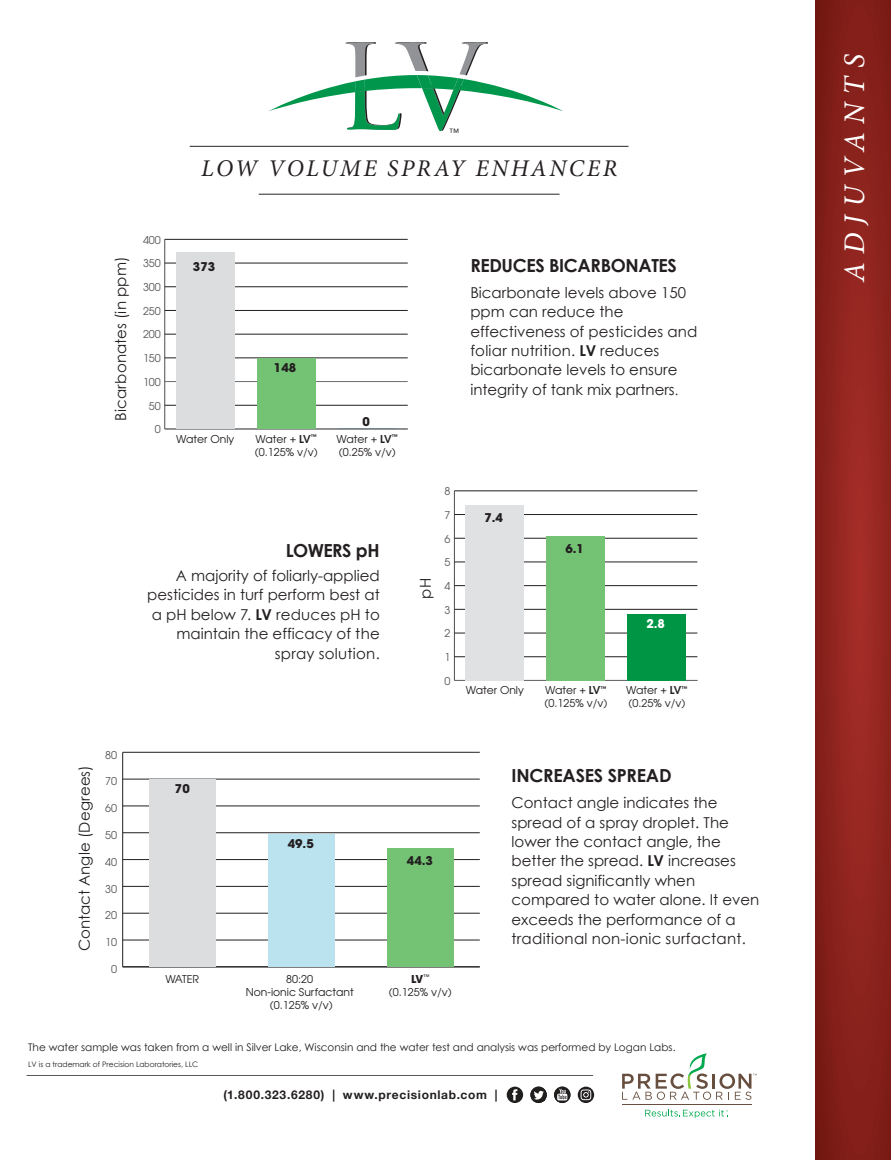
<style>
.page{position:relative;width:891px;height:1160px;background:#fff}
.page>*{position:absolute;margin:0;border:0;box-sizing:border-box;transform-origin:0 0}
.t1{font:italic 30px "Minion Pro";color:#fff}
.t2{font:italic 24px "Minion Pro";letter-spacing:.1em;color:#231f20}
.t3{font:700 18px "Century Gothic";letter-spacing:-.02em;color:#231f20}
.t4{font:15px/19.4px "Century Gothic";color:#231f20}
.t5{font:700 12px "Helvetica Neue";letter-spacing:.06em;color:#231f20}
.t6{font:700 12px "Avant Garde";color:#231f20}
.t7{font:700 12px "Avant Garde";color:#fff}
.t8{font:10.8px/12.9px "Avant Garde";color:#231f20}
.t9{font:10.8px "Avant Garde";color:#57585a}
.t10{font:10.5px "Century Gothic";color:#231f20}
.t11{font:10.5px "Avenir Next";color:#231f20}
.t12{font:7.5px "Century Gothic";color:#231f20}
.s1{font-weight:600}
.s2{font-weight:700}
.s3{font-size:12.75px}
</style>
<div class="page">
<hr style="left:122px;top:752px;width:1px;height:215px;background:#231f20">
<hr style="left:123px;top:966px;width:357px;height:1px;background:#231f20">
<hr style="left:123px;top:940px;width:357px;height:1px;background:#231f20">
<hr style="left:123px;top:913px;width:357px;height:1px;background:#231f20">
<hr style="left:123px;top:886px;width:357px;height:1px;background:#231f20">
<hr style="left:123px;top:859px;width:357px;height:1px;background:#231f20">
<hr style="left:123px;top:832px;width:357px;height:1px;background:#231f20">
<hr style="left:123px;top:806px;width:357px;height:1px;background:#231f20">
<hr style="left:123px;top:779px;width:357px;height:1px;background:#231f20">
<hr style="left:123px;top:752px;width:357px;height:1px;background:#231f20">
<div style="left:149px;top:779px;width:67px;height:188px;background:#dcdddf"></div>
<div style="left:268px;top:834px;width:67px;height:133px;background:#bae2ef"></div>
<div style="left:387px;top:848px;width:67px;height:119px;background:#74c374"></div>
<svg style="left:816px;top:0;width:75px;height:1160px;background:#8b221c"></svg>
<hr style="left:27px;top:1075px;width:566px;height:1px;background:#57585a">
<svg style="left:645px;top:1109px;width:83px;height:9px"></svg>
<hr style="left:622px;top:1104px;width:130px;height:1px;background:#674e3f">
<svg style="left:622px;top:1053px;width:135px;height:47px"></svg>
<div style="left:507px;top:1087px;width:16px;height:16px;background:#211e1e;border-radius:50%"></div>
<svg style="left:512px;top:1089px;width:5px;height:11px"></svg>
<div style="left:530px;top:1087px;width:17px;height:16px;background:#211e1e;border-radius:50%"></div>
<svg style="left:534px;top:1091px;width:10px;height:8px"></svg>
<svg style="left:554px;top:1087px;width:16px;height:16px"></svg>
<svg style="left:557px;top:1089px;width:10px;height:11px"></svg>
<svg style="left:578px;top:1087px;width:16px;height:16px"></svg>
<svg style="left:581px;top:1089px;width:10px;height:11px"></svg>
<hr style="left:259px;top:194px;width:301px;height:1px;background:#3e3e3f">
<hr style="left:190px;top:146px;width:438px;height:1px;background:#3e3e3f">
<svg style="left:268px;top:42px;width:295px;height:89px"></svg>
<hr style="left:454px;top:491px;width:1px;height:189px;background:#4b4c4d">
<hr style="left:454px;top:680px;width:243px;height:1px;background:#6c6d70">
<hr style="left:454px;top:656px;width:243px;height:1px;background:#231f20">
<hr style="left:454px;top:633px;width:243px;height:1px;background:#231f20">
<hr style="left:454px;top:609px;width:243px;height:1px;background:#231f20">
<hr style="left:454px;top:585px;width:243px;height:1px;background:#231f20">
<hr style="left:454px;top:562px;width:243px;height:1px;background:#231f20">
<hr style="left:454px;top:538px;width:243px;height:1px;background:#231f20">
<hr style="left:454px;top:514px;width:243px;height:1px;background:#231f20">
<hr style="left:454px;top:491px;width:243px;height:1px;background:#231f20">
<div style="left:466px;top:505px;width:58px;height:175px;background:#e0e1e3"></div>
<div style="left:547px;top:536px;width:58px;height:144px;background:#74c374"></div>
<div style="left:628px;top:614px;width:58px;height:66px;background:#009445"></div>
<hr style="left:164px;top:239px;width:1px;height:190px;background:#4b4c4d">
<hr style="left:165px;top:429px;width:243px;height:1px;background:#6c6d70">
<hr style="left:165px;top:405px;width:243px;height:1px;background:#231f20">
<hr style="left:165px;top:381px;width:243px;height:1px;background:#6c6d70">
<hr style="left:165px;top:358px;width:243px;height:1px;background:#231f20">
<hr style="left:165px;top:334px;width:243px;height:1px;background:#231f20">
<hr style="left:165px;top:310px;width:243px;height:1px;background:#231f20">
<hr style="left:165px;top:286px;width:243px;height:1px;background:#231f20">
<hr style="left:165px;top:263px;width:243px;height:1px;background:#231f20">
<hr style="left:165px;top:239px;width:243px;height:1px;background:#231f20">
<div style="left:176px;top:252px;width:58px;height:177px;background:#dcdddf"></div>
<div style="left:257px;top:359px;width:58px;height:70px;background:#74c374"></div>
<p class="t11" style="left:449px;top:123px;width:12px">™</p>
<p class="t2" style="left:201px;top:152px;width:417px">LOW VOLUME SPRAY ENHANCER</p>
<p class="t4" style="left:111px;top:421px;width:166px;rotate:-90deg">Bicarbonates (in ppm)</p>
<p class="t9" style="left:143px;top:233px;width:19px">400</p>
<p class="t9" style="left:143px;top:257px;width:19px">350</p>
<p class="t9" style="left:143px;top:280px;width:19px">300</p>
<p class="t9" style="left:143px;top:304px;width:19px">250</p>
<p class="t9" style="left:143px;top:328px;width:19px">200</p>
<p class="t9" style="left:143px;top:351px;width:19px">150</p>
<p class="t9" style="left:143px;top:375px;width:19px">100</p>
<p class="t9" style="left:149px;top:399px;width:13px">50</p>
<p class="t9" style="left:155px;top:423px;width:7px">0</p>
<p class="t6" style="left:193px;top:259px;width:24px">373</p>
<p class="t8" style="left:176px;top:432px;width:60px">Water Only</p>
<p class="t6" style="left:274px;top:359px;width:24px">148</p>
<p class="t8" style="left:255px;top:432px;width:64px">Water + <span class="s1">LV</span><sup>™ </sup>(0.125% v/v)</p>
<p class="t6" style="left:362px;top:414px;width:9px">0</p>
<p class="t8" style="left:337px;top:432px;width:63px">Water + <span class="s1">LV</span><sup>™ </sup>(0.25% v/v)</p>
<p class="t3" style="left:286px;top:539px;width:95px">LOWERS pH</p>
<p class="t4" style="left:147px;top:566px;width:234px;text-align:right">A majority of foliarly-applied pesticides in turf perform best at a pH below 7. <span class="s2">LV</span> reduces pH to maintain the efficacy of the spray solution.</p>
<p class="t9" style="left:105px;top:748px;width:13px">80</p>
<p class="t3" style="left:470px;top:254px;width:208px">REDUCES BICARBONATES</p>
<p class="t4" style="left:470px;top:283px;width:229px">Bicarbonate levels above 150 ppm can reduce the effectiveness of pesticides and foliar nutrition. <span class="s2">LV</span> reduces bicarbonate levels to ensure integrity of tank mix partners<span class="s3">.</span></p>
<p class="t4" style="left:415px;top:599px;width:22px;rotate:-90deg">pH</p>
<p class="t9" style="left:445px;top:484px;width:7px">8</p>
<p class="t9" style="left:445px;top:508px;width:7px">7</p>
<p class="t9" style="left:445px;top:532px;width:7px">6</p>
<p class="t9" style="left:445px;top:556px;width:7px">5</p>
<p class="t9" style="left:445px;top:579px;width:7px">4</p>
<p class="t9" style="left:445px;top:603px;width:7px">3</p>
<p class="t9" style="left:445px;top:627px;width:7px">2</p>
<p class="t9" style="left:445px;top:650px;width:7px">1</p>
<p class="t9" style="left:445px;top:674px;width:7px">0</p>
<p class="t6" style="left:484px;top:510px;width:20px">7.4</p>
<p class="t8" style="left:466px;top:684px;width:60px">Water Only</p>
<p class="t6" style="left:565px;top:540px;width:20px">6.1</p>
<p class="t7" style="left:646px;top:615px;width:20px">2.8</p>
<p class="t8" style="left:544px;top:684px;width:64px">Water + <span class="s1">LV</span><sup>™ </sup>(0.125% v/v)</p>
<p class="t8" style="left:626px;top:684px;width:63px">Water + <span class="s1">LV</span><sup>™ </sup>(0.25% v/v)</p>
<p class="t4" style="left:74px;top:951px;width:187px;rotate:-90deg">Contact Angle (Degrees)</p>
<p class="t3" style="left:512px;top:764px;width:162px">INCREASES SPREAD</p>
<p class="t9" style="left:105px;top:775px;width:13px">70</p>
<p class="t6" style="left:175px;top:781px;width:16px">70</p>
<p class="t4" style="left:512px;top:793px;width:249px">Contact angle indicates the spread of a spray droplet. The lower the contact angle, the better the spread. <span class="s2">LV</span> increases spread significantly when compared to water alone. It even exceeds the performance of a traditional non-ionic surfactant.</p>
<p class="t9" style="left:105px;top:801px;width:13px">60</p>
<p class="t9" style="left:105px;top:828px;width:13px">50</p>
<p class="t6" style="left:288px;top:836px;width:28px">49.5</p>
<p class="t6" style="left:407px;top:852px;width:28px">44.3</p>
<p class="t9" style="left:105px;top:855px;width:13px">40</p>
<p class="t9" style="left:105px;top:882px;width:13px">30</p>
<p class="t9" style="left:105px;top:909px;width:13px">20</p>
<p class="t9" style="left:105px;top:936px;width:13px">10</p>
<p class="t9" style="left:111px;top:962px;width:7px">0</p>
<p class="t8" style="left:165px;top:972px;width:35px">WATER</p>
<p class="t8" style="left:246px;top:972px;width:109px;text-align:center">80:20<br>Non-ionic Surfactant (0.125% v/v)</p>
<p class="t8" style="left:389px;top:972px;width:64px;text-align:center"><span class="s2">LV</span><sup>™<br></sup>(0.125% v/v)</p>
<p class="t10" style="left:28px;top:1040px;width:649px">The water sample was taken from a well in Silver Lake, Wisconsin and the water test and analysis was performed by Logan Labs.</p>
<p class="t12" style="left:28px;top:1060px;width:172px">LV is a trademark of Precision Laboratories, LLC</p>
<p class="t5" style="left:223px;top:1085px;width:276px">(1.800.323.6280) | www.precisionlab.com |</p>
<p class="t1" style="left:834px;top:282px;width:229px;rotate:-90deg">ADJUVANTS</p>
</div>
